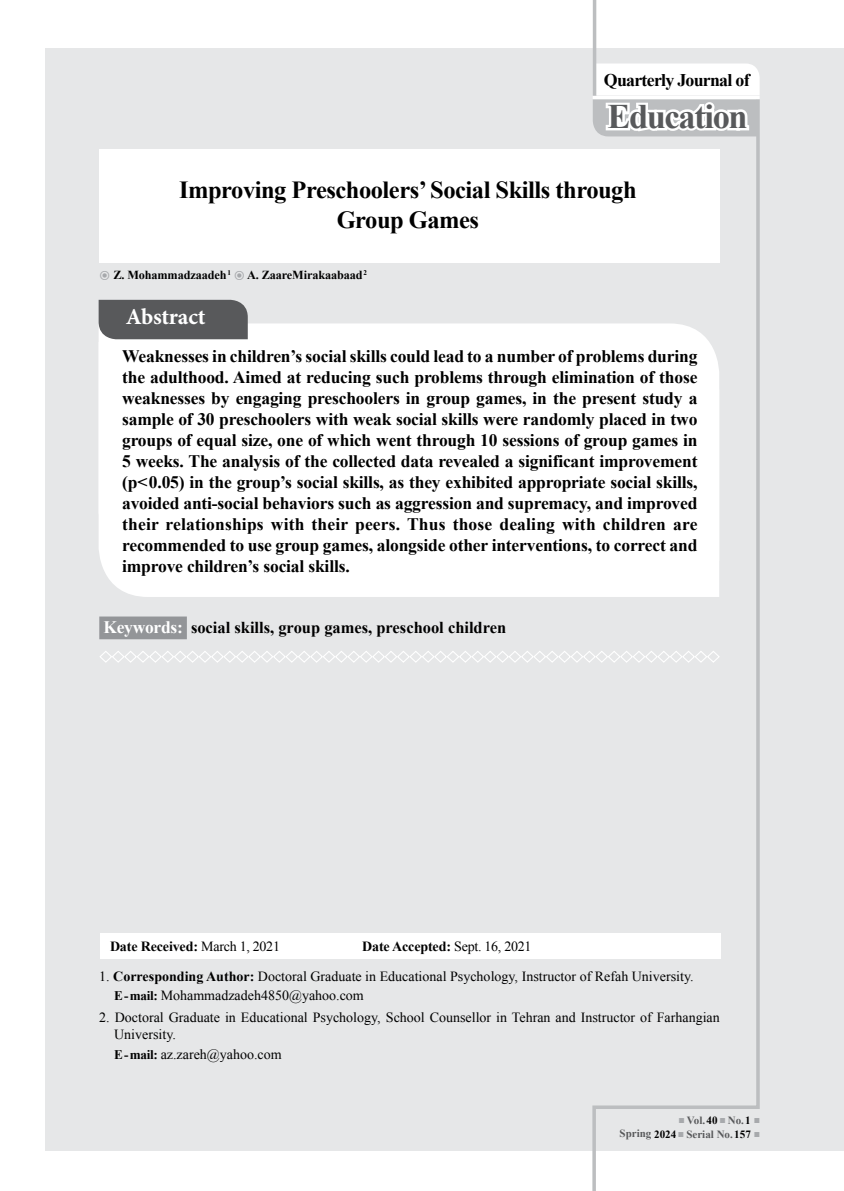
<style>
.page{position:relative;width:844px;height:1191px;background:#fff}
.page>*{position:absolute;margin:0;border:0;box-sizing:border-box;transform-origin:0 0}
.t1{font:700 34.48px "Times New Roman";letter-spacing:-.04em;color:#58595b}
.t2{font:700 24.5px/29.8px "Times New Roman";letter-spacing:-.02em;color:#000;text-align:center}
.t3{font:700 22.75px "Minion Pro";letter-spacing:-.01em;color:#fff}
.t4{font:700 17.85px "Times New Roman";letter-spacing:-.04em;color:#000}
.t5{font:700 17.5px/21px "Times New Roman";letter-spacing:-.01em;color:#000;text-align:justify}
.t6{font:700 17.5px "Times New Roman";letter-spacing:-.015em;color:#fff}
.t7{font:700 16.62px "Times New Roman";color:#000}
.t8{font:14px/19.2px "Times New Roman";color:#000}
.t9{font:700 14px "Times New Roman";letter-spacing:-.01em;color:#000}
.t10{font:700 12.25px "Times New Roman";letter-spacing:-.01em;color:#000}
.t11{font:700 11.03px/13.7px "Times New Roman";color:#58595b;text-align:right}
.t12{font:700 7.17px "Times New Roman";color:#000}
.s1{font-weight:400}
.s2{font-weight:700}
.s3{font-weight:700;font-size:14.17px}
.s4{font-size:14.17px}
.s5{font-weight:700;font-size:13.12px}
.s6{font-family:"ID Lotus Normal";font-weight:400;font-size:11.38px;color:#a7a9ac}
.s7{color:#000}
</style>
<div class="page">
<div style="left:46px;top:48px;width:797px;height:1103px;background:#e6e7e8"></div>
<svg style="left:590px;top:0;width:170px;height:1191px"></svg>
<hr style="left:592px;top:96px;width:167px;height:3px;background:#fff">
<div style="left:99px;top:149px;width:620px;height:113px;background:#fff"></div>
<div style="left:99px;top:323px;width:620px;height:274px;background:#fff"></div>
<div style="left:99px;top:342px;width:620px;height:219px;background:#fff"></div>
<div style="left:100px;top:933px;width:620px;height:26px;background:#fff"></div>
<div style="left:99px;top:616px;width:88px;height:23px;background:#939598"></div>
<svg style="left:100px;top:650px;width:620px;height:13px"></svg>
<div style="left:99px;top:300px;width:149px;height:39px;background:#58595b"></div>
<p class="t4" style="left:603px;top:68px;width:147px">Quarterly Journal of</p>
<h1 class="t1" style="left:607px;top:93px;width:142px">Education</h1>
<h2 class="t2" style="left:179px;top:174px;width:459px">Improving Preschoolers’ Social Skills through<br>Group Games</h2>
<p class="t12" style="left:363px;top:268px;width:5px">2</p>
<p class="t12" style="left:227px;top:268px;width:5px">1</p>
<p class="t10" style="left:247px;top:267px;width:117px">A. ZaareMirakaabaad</p>
<p class="t10" style="left:113px;top:267px;width:115px">Z. Mohammadzaadeh</p>
<h3 class="t3" style="left:126px;top:301px;width:81px">Abstract</h3>
<p class="t5" style="left:122px;top:345px;width:576px">Weaknesses in children s’ social skills could lead to a number of problems during the adulthood. Aimed at reducing such problems through elimination of those weaknesses by engaging preschoolers in group games, in the present study a sample of 30 preschoolers with weak social skills were randomly placed in two groups of equal size, one of which went through 10 sessions of group games in 5 weeks. The analysis of the collected data revealed a significant improvement<br>&lt;p( 0.05) in the group s’ social skills, as they exhibited appropriate social skills, avoided anti-social behaviors such as aggression and supremacy, and improved their relationships with their peers. Thus those dealing with children are recommended to use group games, alongside other interventions to, correct and improve children s’ social skills.</p>
<p class="t6" style="left:103px;top:615px;width:81px">Keywords:</p>
<p class="t7" style="left:191px;top:616px;width:317px">social skills, group games, preschool children</p>
<p class="t9" style="left:110px;top:936px;width:171px">Date Received: <span class="s1">March 1, 2021</span></p>
<p class="t9" style="left:362px;top:936px;width:171px">Date Accepted: <span class="s1">Sept. 16, 2021</span></p>
<p class="t8" style="left:114px;top:966px;width:580px;text-indent:-15px">1. <span class="s2">Corre</span><span class="s3">s</span><span class="s2">ponding Author:</span> Doctoral Graduate in Educational P<span class="s4">s</span>ychology, In<span class="s4">s</span>tructor of Refah Univer<span class="s4">s</span>ity.<br><span class="s5">E-mail:</span> Mohammadzadeh4850@yahoo.com</p>
<p class="t8" style="left:114px;top:1009px;width:607px;line-height:17px;text-indent:-15px">2. Doctoral Graduate in Educational P<span class="s4">s</span>ychology, <span class="s4">S</span>chool Coun<span class="s4">s</span>ellor in Tehran and In<span class="s4">s</span>tructor of Farhangian<br>Univer<span class="s4">s</span>ity.</p>
<p class="t8" style="left:114px;top:1044px;width:169px"><span class="s5">E-mail:</span> az.zareh@yahoo.com</p>
<p class="t11" style="left:619px;top:1113px;width:141px"><span class="s6">ë</span> Vol.<span class="s7">40</span><span class="s6">ë</span> N o <span class="s6">ë</span><span class="s7">1</span>.<br>Spring <span class="s7">2024</span><span class="s6">ë</span> Serial No.<span class="s7">157</span> <span class="s6">ë</span></p>
</div>
